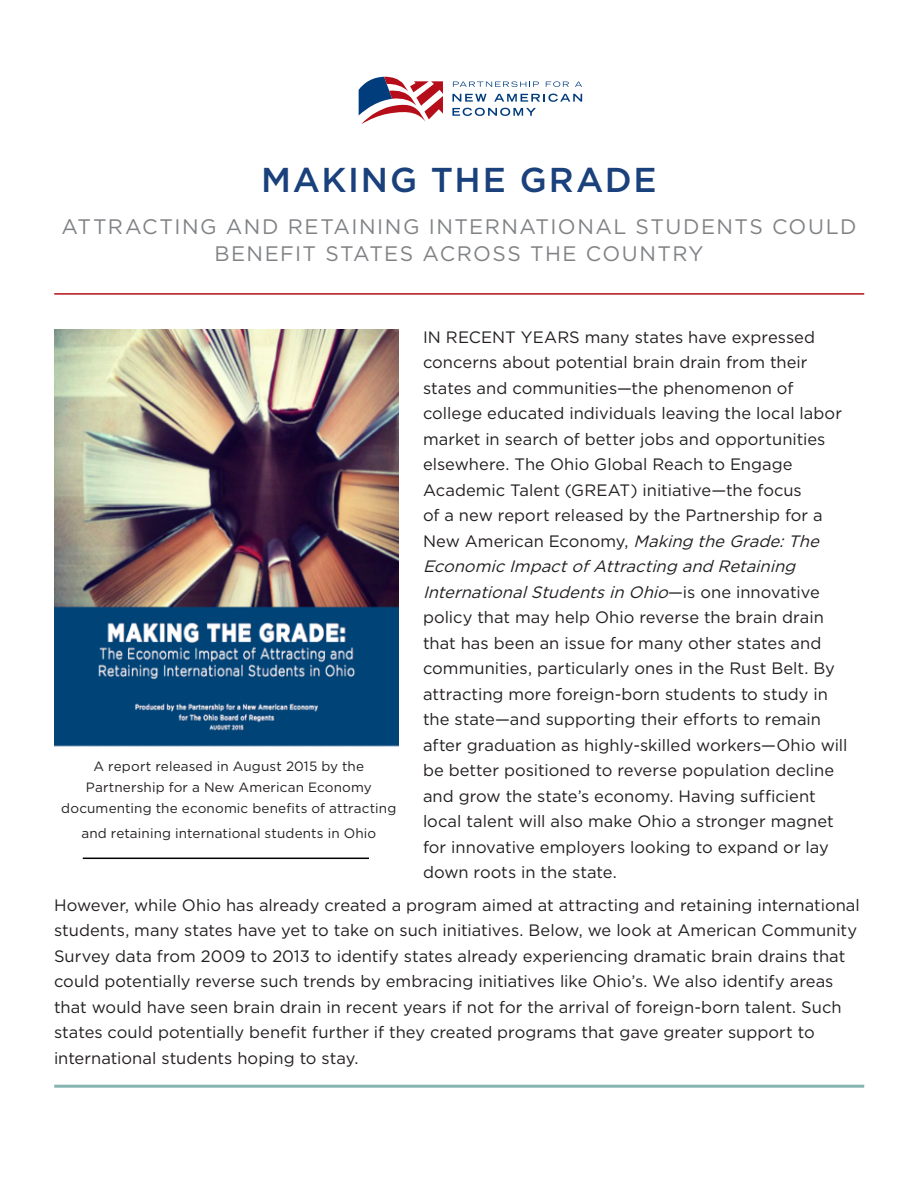
<style>
.page{position:relative;width:918px;height:1188px;background:#fff}
.page>*{position:absolute;margin:0;border:0;box-sizing:border-box;transform-origin:0 0}
.Doc_Title{font:500 34.5px "Gotham";letter-spacing:.05em;color:#1a417c}
.Doc_Subtitle{font:21px/27px "Gotham";letter-spacing:.07em;color:#808285;text-align:center}
.Intro_Text{font:16.5px/25.5px "Gotham";color:#231f20}
.Intro_Text-2{font:13.5px/21px "Gotham";letter-spacing:.01em;color:#231f20;text-align:center}
.s1{font-style:italic}
</style>
<div class="page">
<hr style="left:54px;top:293px;width:810px;height:2px;background:#b50e1a">
<hr style="left:54px;top:1085px;width:810px;height:3px;background:#85b5b1">
<svg style="left:453px;top:81px;width:86px;height:6px"></svg>
<svg style="left:546px;top:81px;width:23px;height:6px"></svg>
<svg style="left:575px;top:82px;width:7px;height:5px"></svg>
<svg style="left:452px;top:94px;width:35px;height:8px"></svg>
<svg style="left:494px;top:94px;width:88px;height:8px"></svg>
<svg style="left:452px;top:108px;width:84px;height:8px"></svg>
<svg style="left:359px;top:77px;width:84px;height:47px"></svg>
<img style="left:54px;top:329px;width:345px;height:418px">
<hr style="left:83px;top:858px;width:286px;height:1px;background:#000">
<p class="Doc_Title" style="left:261px;top:160px;width:397px">MAKING THE GRADE</p>
<p class="Doc_Subtitle" style="left:62px;top:213px;width:796px">ATTRACTING AND RETAINING INTERNATIONAL STUDENTS COULD<br>BENEFIT STATES ACROSS THE COUNTRY</p>
<p class="Intro_Text" style="left:423px;top:324px;width:426px">IN RECENT YEARS many states have expressed concerns about potential brain drain from their states and communities—the phenomenon of college educated individuals leaving the local labor market in search of better jobs and opportunities elsewhere. The Ohio Global Reach to Engage Academic Talent (GREAT) initiative—the focus<br>of a new report released by the Partnership for a New American Economy, <span class="s1">Making the Grade:The Economic ImpactofAttracting and Retaining InternationalStudentsin Ohio</span>— i s o n e i n n o v a t i v e policy that may help Ohio reverse the brain drain that has been an issue for many other states and communities, particularly ones in the Rust Belt. By attracting more foreign-born students to study in the state—and supporting their efforts to remain after graduation as highly-skilled workers—Ohio will be better positioned to reverse population decline and grow the state’s economy. Having sufficient local talent will also make Ohio a stronger magnet for innovative employers looking to expand or lay down roots in the state.</p>
<p class="Intro_Text" style="left:54px;top:892px;width:807px">However, while Ohio has already created a program aimed at attracting and retaining international students, many states have yet to take on such initiatives. Below, we look at American Community Survey data from 2009 to 2013 to identify states already experiencing dramatic brain drains that could potentially reverse such trends by embracing initiatives like Ohio’s. We also identify areas that would have seen brain drain in recent years if not for the arrival of foreign-born talent. Such states could potentially benefit further if they created programs that gave greater support to international students hoping to stay.</p>
<p class="Intro_Text-2" style="left:61px;top:755px;width:337px">A report released in August 2015 by the<br>Partnership for a New American Economy documenting the economic benefits of attracting</p>
<p class="Intro_Text-2" style="left:81px;top:823px;width:296px">and retaining international students in Ohio</p>
</div>
